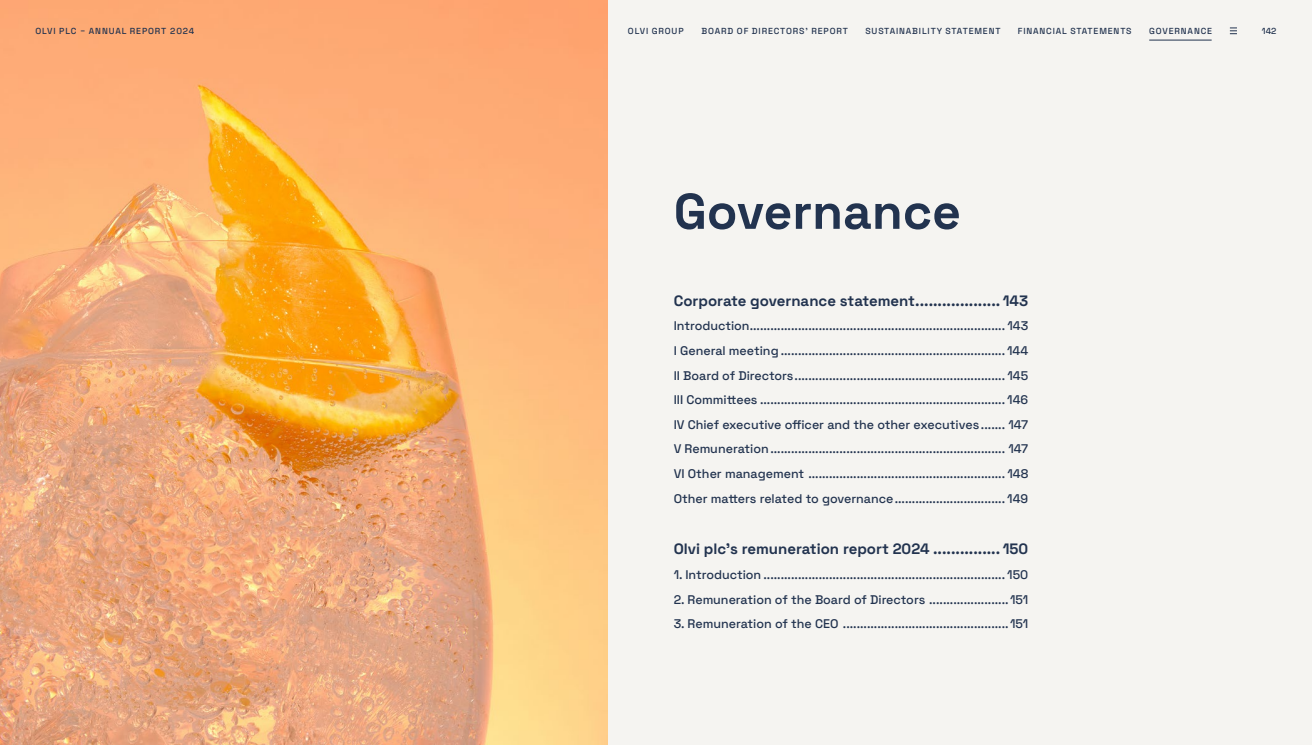
<style>
.page{position:relative;width:1312px;height:745px;background:#fff}
.page>*{position:absolute;margin:0;border:0;box-sizing:border-box;transform-origin:0 0}
.H0___Section_opening_page{font:700 50px "Space Grotesk";color:#22334f}
.Contents_section_openings_1{font:700 15px "Space Grotesk";color:#22334f}
.Contents_section_openings_2__level_1{font:500 12.5px "Space Grotesk";color:#22334f}
.Contents_section_openings_1-2{font:500 12.5px "Space Grotesk";color:#22334f}
.t1{font:500 8.75px "Space Grotesk";letter-spacing:.1em;color:#22334f}
</style>
<div class="page">
<img style="left:0;top:0;width:608px;height:744px">
<div style="left:608px;top:0;width:703px;height:744px;background:#f5f4f1"></div>
<svg style="left:1229px;top:27px;width:7px;height:7px"></svg>
<hr style="left:1148px;top:40px;width:63px;height:1px;background:#22334f">
<p class="t1" style="left:35px;top:24px;width:160px">OLVI PLC − ANNUAL REPORT 2024</p>
<p class="t1" style="left:628px;top:24px;width:57px">OLVI GROUP</p>
<p class="t1" style="left:701px;top:24px;width:148px">BOARD OF DIRECTORS’ REPORT</p>
<p class="t1" style="left:865px;top:24px;width:137px">SUSTAINABILITY STATEMENT</p>
<p class="t1" style="left:1017px;top:24px;width:115px">FINANCIAL STATEMENTS</p>
<p class="t1" style="left:1148px;top:24px;width:64px">GOVERNANCE</p>
<p class="t1" style="left:1261px;top:24px;width:16px">142</p>
<p class="H0___Section_opening_page" style="left:673px;top:172px;width:288px">Governance</p>
<p class="Contents_section_openings_1" style="left:673px;top:288px;width:356px">Corporate governance statement................... 143</p>
<p class="Contents_section_openings_1-2" style="left:673px;top:316px;width:356px">Introduction.......................................................................... 143</p>
<p class="Contents_section_openings_2__level_1" style="left:673px;top:341px;width:356px">I General meeting ................................................................. 144</p>
<p class="Contents_section_openings_2__level_1" style="left:673px;top:365px;width:356px">II Board of Directors............................................................. 145</p>
<p class="Contents_section_openings_2__level_1" style="left:673px;top:390px;width:356px">III Committees ....................................................................... 146</p>
<p class="Contents_section_openings_2__level_1" style="left:673px;top:414px;width:356px">IV Chief executive officer and the other executives ....... 147</p>
<p class="Contents_section_openings_2__level_1" style="left:673px;top:439px;width:356px">V Remuneration.................................................................... 147</p>
<p class="Contents_section_openings_2__level_1" style="left:673px;top:463px;width:356px">VI Other management ......................................................... 148</p>
<p class="Contents_section_openings_2__level_1" style="left:673px;top:488px;width:356px">Other matters related to governance................................ 149</p>
<p class="Contents_section_openings_1" style="left:673px;top:537px;width:356px">Olvi plc’s remuneration report 2024 ............... 150</p>
<p class="Contents_section_openings_2__level_1" style="left:673px;top:564px;width:356px">1. Introduction ...................................................................... 150</p>
<p class="Contents_section_openings_2__level_1" style="left:673px;top:589px;width:356px">2. Remuneration of the Board of Directors ....................... 151</p>
<p class="Contents_section_openings_2__level_1" style="left:673px;top:614px;width:356px">3. Remuneration of the CEO ................................................ 151</p>
</div>
